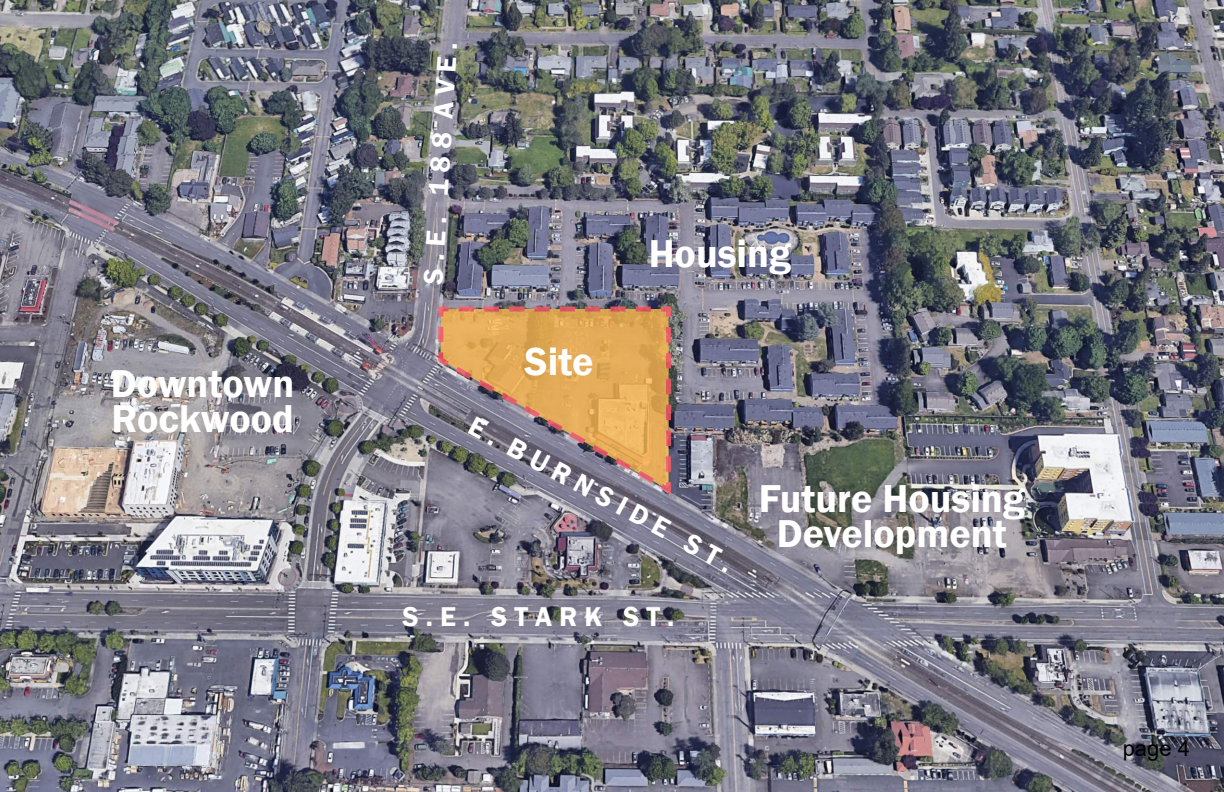
<style>
.page{position:relative;width:1224px;height:792px;background:#fff}
.page>*{position:absolute;margin:0;border:0;box-sizing:border-box;transform-origin:0 0}
.t1{font:600 40px/35px "Franklin Gothic";color:#fff}
.t2{font:600 28px "Franklin Gothic";color:#fff}
.t3{font:22px "Arial";color:#000}
</style>
<div class="page">
<img style="left:0;top:0;width:1224px;height:792px">
<svg style="left:437px;top:305px;width:235px;height:190px;background:#b9936a"></svg>
<p class="t1" style="left:111px;top:366px;width:185px">Downtown<br>Rockwood</p>
<p class="t2" style="left:415px;top:283px;width:244px;rotate:-86deg">S . E . 1 8 8 A V E .</p>
<p class="t1" style="left:649px;top:236px;width:144px">Housing</p>
<p class="t1" style="left:525px;top:344px;width:71px">Site</p>
<p class="t2" style="left:478px;top:410px;width:298px;rotate:28deg">E . B U R N S I D E S T .</p>
<p class="t1" style="left:759px;top:482px;width:268px;text-align:center">Future Housing<br>Development</p>
<p class="t2" style="left:403px;top:599px;width:273px">S . E . S T A R K S T .</p>
<p class="t3" style="left:1123px;top:733px;width:69px">page 4</p>
</div>
